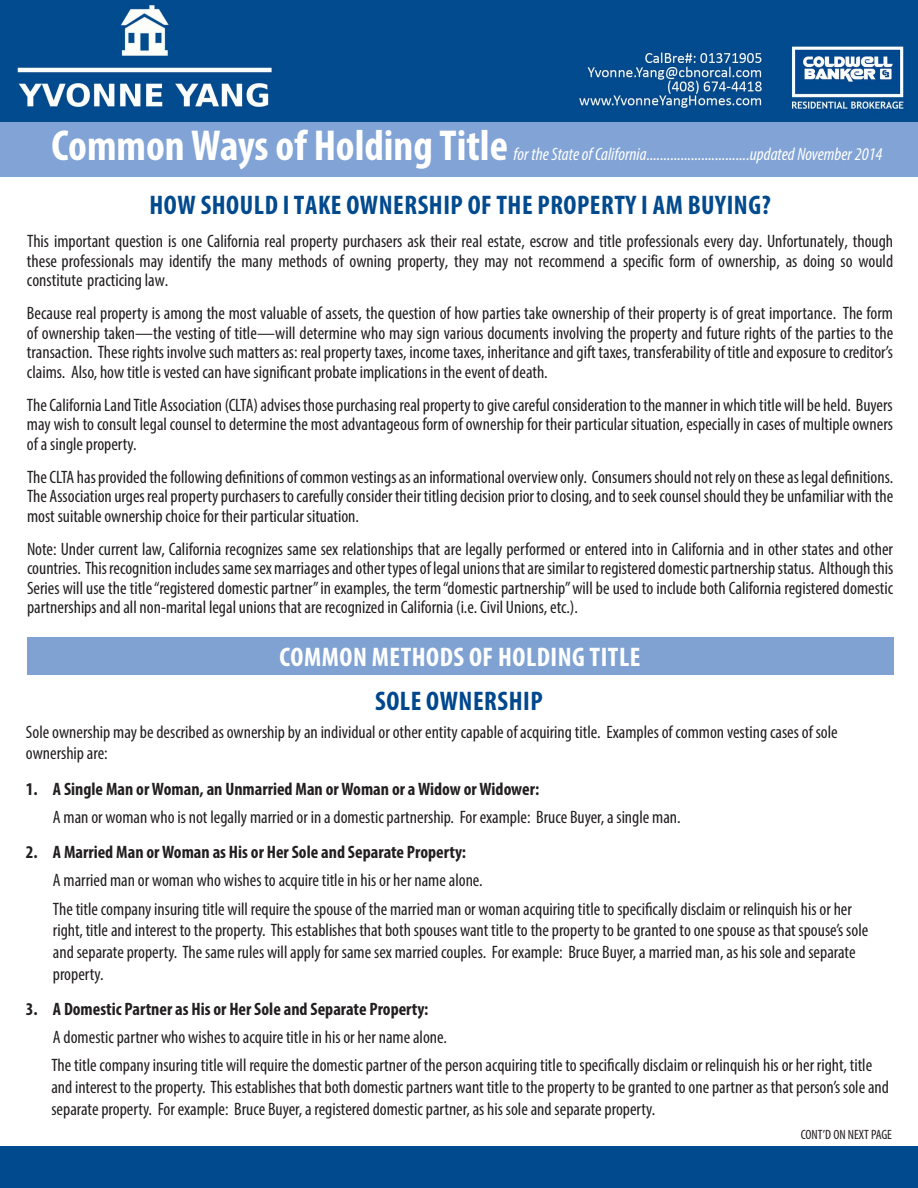
<style>
.page{position:relative;width:918px;height:1188px;background:#fff}
.page>*{position:absolute;margin:0;border:0;box-sizing:border-box;transform-origin:0 0}
.t1{font:700 condensed 43.5px "Myriad Pro";color:#fff}
.t2{font:700 condensed 27px "Myriad Pro";letter-spacing:.02em;color:#014a8e}
.t3{font:700 condensed 27px "Myriad Pro";letter-spacing:.02em;color:#fff}
.t4{font:700 condensed 27px "Myriad Pro";letter-spacing:.02em;color:#01478e}
.t5{font:condensed 18px/19.5px "Myriad Pro";color:#231f20;text-align:justify}
.t6{font:700 condensed 18px "Myriad Pro";color:#231f20}
.t7{font:italic condensed 18px "Myriad Pro";color:#fff}
.t8{font:condensed 13.5px "Myriad Pro";color:#231f20}
</style>
<div class="page">
<div style="left:0;top:118px;width:918px;height:59px;background:#81a3d5"></div>
<div style="left:0;top:1146px;width:918px;height:42px;background:#014a8e"></div>
<div style="left:27px;top:637px;width:866px;height:37px;background:#7fa2d3"></div>
<img style="left:0;top:0;width:918px;height:121px">
<p class="t1" style="left:51px;top:118px;width:458px">Common Ways of Holding Title</p>
<p class="t7" style="left:514px;top:143px;width:370px">for the State of California..............................updated November 2014</p>
<p class="t2" style="left:150px;top:189px;width:623px">HOW SHOULD ITAKE OWNERSHIP OFTHE PROPERTY I AM BUYING?</p>
<p class="t5" style="left:27px;top:232px;width:868px">This important question is one California real property purchasers ask their real estate, escrow and title professionals every day. Unfortunately, though these professionals may identify the many methods of owning property, they may not recommend a specific form of ownership, as doing so would constitute practicing law.</p>
<p class="t5" style="left:27px;top:304px;width:868px">Because real property is among the most valuable of assets, the question of how parties take ownership of their property is of great importance. The form of ownership taken—the vesting of title—will determine who may sign various documents involving the property and future rights of the parties to the transaction. These rights involve such matters as: real property taxes, income taxes, inheritance and gift taxes, transferability of title and exposure to creditor’s claims. Also, how title is vested can have significant probate implications in the event of death.</p>
<p class="t5" style="left:27px;top:395px;width:868px">The California Land Title Association (CLTA) advises those purchasing real property to give careful consideration to the manner in which title will be held. Buyers may wish to consult legal counsel to determine the most advantageous form of ownership for their particular situation, especially in cases of multiple owners of a single property.</p>
<p class="t5" style="left:27px;top:467px;width:868px">The CLTA has provided the following definitions of common vestings as an informational overview only. Consumers should not rely on these as legal definitions.<br>The Association urges real property purchasers to carefully consider their titling decision prior to closing, and to seek counsel should they be unfamiliar with the most suitable ownership choice for their particular situation.</p>
<p class="t5" style="left:27px;top:539px;width:868px">Note: Under current law, California recognizes same sex relationships that are legally performed or entered into in California and in other states and other countries. This recognition includes same sex marriages and other types of legal unions that are similar to registered domestic partnership status. Although this Series will use the title “registered domestic partner” in examples, the term “domestic partnership” will be used to include both California registered domestic partnerships and all non-marital legal unions that are recognized in California (i.e. Civil Unions, etc.).</p>
<p class="t3" style="left:280px;top:640px;width:362px">COMMON METHODS OF HOLDING TITLE</p>
<p class="t4" style="left:375px;top:684px;width:169px">SOLE OWNERSHIP</p>
<p class="t5" style="left:26px;top:721px;width:813px;line-height:21.6px">Sole ownership may be described as ownership by an individual or other entity capable of acquiring title. Examples of common vesting cases of sole ownership are:</p>
<p class="t6" style="left:26px;top:777px;width:515px">1. A Single Man or Woman, an Unmarried Man or Woman or a Widow or Widower:</p>
<p class="t5" style="left:53px;top:807px;width:629px">A man or woman who is not legally married or in a domestic partnership. For example: Bruce Buyer, a single man.</p>
<p class="t6" style="left:26px;top:841px;width:442px">2. A Married Man or Woman as His or Her Sole and Separate Property:</p>
<p class="t5" style="left:53px;top:870px;width:431px">A married man or woman who wishes to acquire title in his or her name alone.</p>
<p class="t5" style="left:53px;top:898px;width:817px;line-height:21.6px;text-align:left">The title company insuring title will require the spouse of the married man or woman acquiring title to specifically disclaim or relinquish his or her right, title and interest to the property. This establishes that both spouses want title to the property to be granted to one spouse as that spouse’s sole and separate property. The same rules will apply for same sex married couples. For example: Bruce Buyer, a married man, as his sole and separate property.</p>
<p class="t6" style="left:26px;top:997px;width:404px">3. A Domestic Partner as His or Her Sole and Separate Property:</p>
<p class="t5" style="left:53px;top:1027px;width:396px">A domestic partner who wishes to acquire title in his or her name alone.</p>
<p class="t5" style="left:51px;top:1054px;width:839px;line-height:21.6px;text-align:left">The title company insuring title will require the domestic partner of the person acquiring title to specifically disclaim or relinquish his or her right, title and interest to the property. This establishes that both domestic partners want title to the property to be granted to one partner as that person’s sole and separate property. For example: Bruce Buyer, a registered domestic partner, as his sole and separate property.</p>
<p class="t8" style="left:801px;top:1127px;width:93px">CONT’D ON NEXT PAGE</p>
</div>
